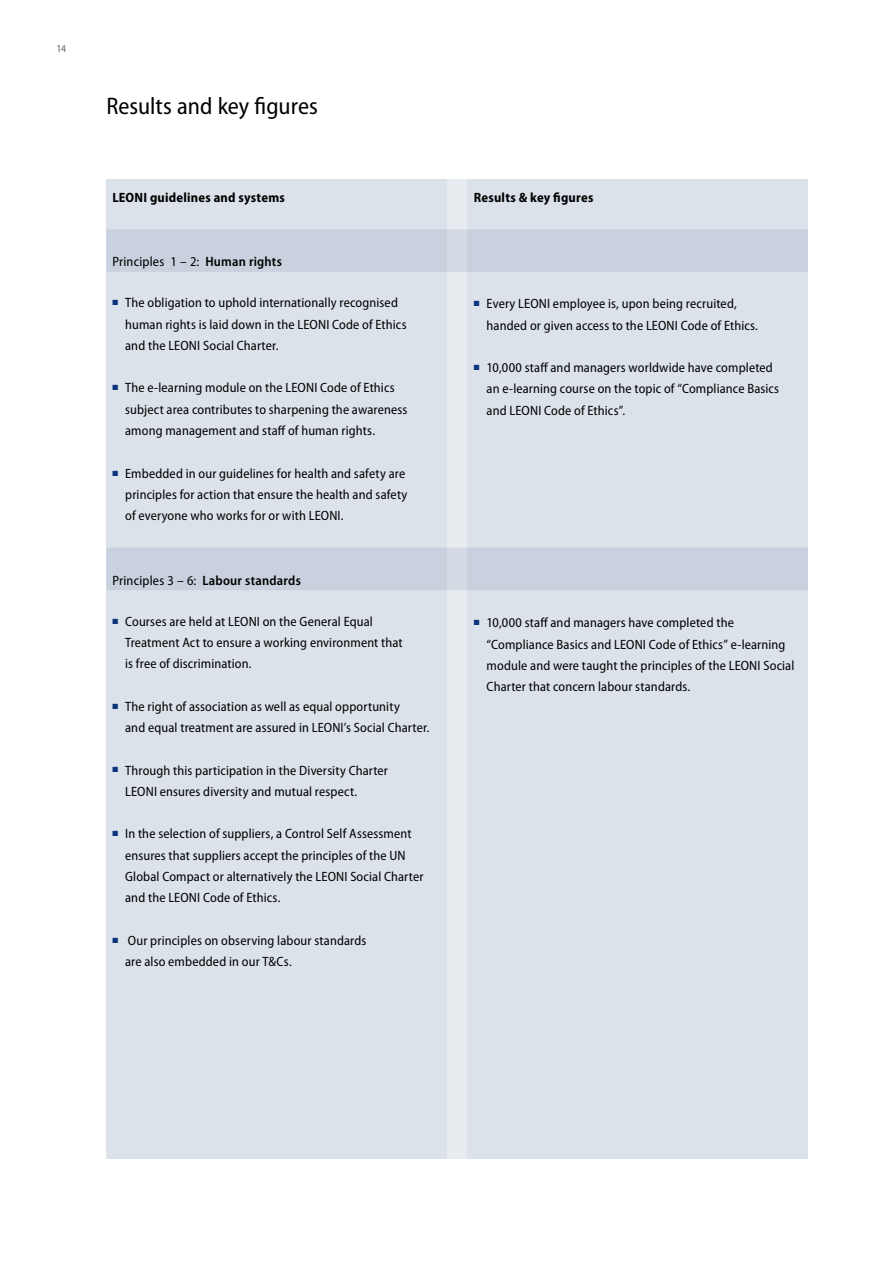
<style>
.page{position:relative;width:893px;height:1263px;background:#fff}
.page>*{position:absolute;margin:0;border:0;box-sizing:border-box;transform-origin:0 0}
.t1{font:semi-condensed 24px "Myriad Pro";color:#000}
.t2{font:semi-condensed 13.5px/21.3px "Myriad Pro";letter-spacing:.01em;color:#000}
.t3{font:700 semi-condensed 13.5px "Myriad Pro";letter-spacing:.015em;color:#000}
.t4{font:600 semi-condensed 13.5px "Myriad Pro";letter-spacing:.015em;color:#000}
.t5{font:semi-condensed 10.5px "Myriad Pro";color:#626261}
.s1{font-weight:600}
.s2{font-weight:400}
</style>
<div class="page">
<div style="left:106px;top:180px;width:340px;height:979px;background:#dce2ea"></div>
<div style="left:468px;top:180px;width:340px;height:979px;background:#dce2ea"></div>
<svg style="left:106px;top:229px;width:702px;height:361px"></svg>
<p class="t5" style="left:56px;top:42px;width:11px">14</p>
<h1 class="t1" style="left:106px;top:91px;width:213px">Results and key figures</h1>
<p class="t3" style="left:112px;top:189px;width:174px">LEONI guidelines and systems</p>
<p class="t3" style="left:474px;top:189px;width:121px">Results &amp; key figures</p>
<p class="t2" style="left:112px;top:250px;width:171px">Principles 1 – 2: <span class="s1">Human rights</span></p>
<p class="t2" style="left:125px;top:292px;width:283px;text-indent:-13px"><sup>■</sup> The obligation to uphold internationally recognised human rights is laid down in the LEONI Code of Ethics and the LEONI Social Charter.</p>
<p class="t2" style="left:125px;top:377px;width:284px;text-indent:-13px"><sup>■</sup> The e-learning module on the LEONI Code of Ethics subject area contributes to sharpening the awareness among management and staff of human rights.</p>
<p class="t2" style="left:125px;top:462px;width:284px;text-indent:-13px"><sup>■</sup> Embedded in our guidelines for health and safety are principles for action that ensure the health and safety of everyone who works for or with LEONI.</p>
<p class="t4" style="left:112px;top:572px;width:190px"><span class="s2">Principles 3 – 6:</span> Labour standards</p>
<p class="t2" style="left:125px;top:610px;width:279px;text-indent:-13px"><sup>■</sup> Courses are held at LEONI on the General Equal<br>Treatment Act to ensure a working environment that is free of discrimination.</p>
<p class="t2" style="left:125px;top:695px;width:306px;text-indent:-13px"><sup>■</sup> The right of association as well as equal opportunity<br>and equal treatment are assured in LEONI’s Social Charter.</p>
<p class="t2" style="left:125px;top:759px;width:264px;text-indent:-13px"><sup>■</sup> Through this participation in the Diversity Charter<br>LEONI ensures diversity and mutual respect.</p>
<p class="t2" style="left:125px;top:823px;width:300px;text-indent:-13px"><sup>■</sup> In the selection of suppliers, a Control Self Assessment ensures that suppliers accept the principles of the UN Global Compact or alternatively the LEONI Social Charter and the LEONI Code of Ethics.</p>
<p class="t2" style="left:125px;top:929px;width:243px;text-indent:-13px"><sup>■</sup> Our principles on observing labour standards are also embedded in our T&amp;Cs.</p>
<p class="t2" style="left:487px;top:293px;width:273px;text-indent:-13px"><sup>■</sup> Every LEONI employee is, upon being recruited, handed or given access to the LEONI Code of Ethics.</p>
<p class="t2" style="left:487px;top:357px;width:294px;text-indent:-13px"><sup>■</sup> 10,000 staff and managers worldwide have completed an e-learning course on the topic of “Compliance Basics and LEONI Code of Ethics”.</p>
<p class="t2" style="left:487px;top:612px;width:309px;text-indent:-13px"><sup>■</sup> 10,000 staff and managers have completed the “Compliance Basics and LEONI Code of Ethics” e-learning module and were taught the principles of the LEONI Social Charter that concern labour standards.</p>
</div>
